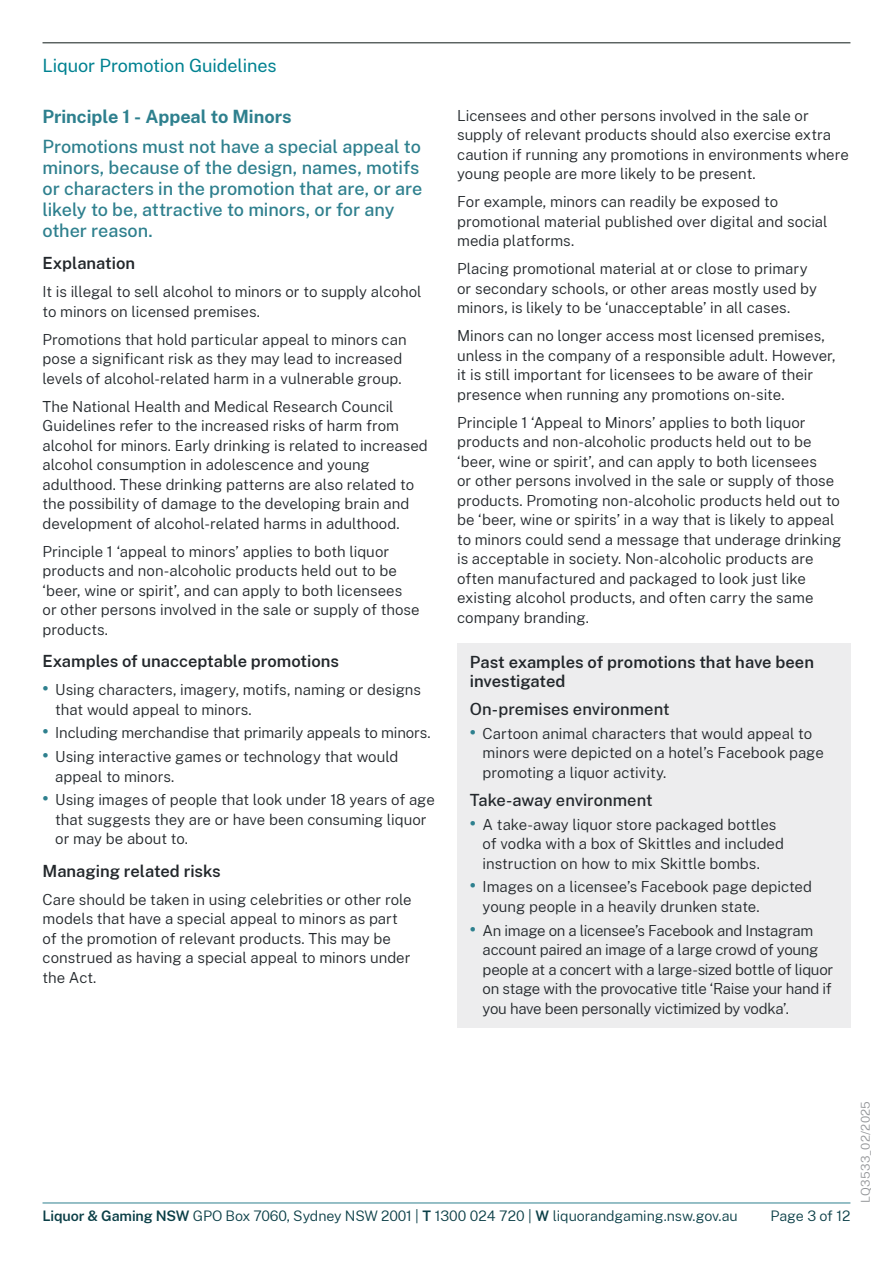
<style>
.page{position:relative;width:893px;height:1263px;background:#fff}
.page>*{position:absolute;margin:0;border:0;box-sizing:border-box;transform-origin:0 0}
.Intro{font:500 18px/21px "Public Sans";letter-spacing:-.005em;color:#2e808e}
.t1{font:18px "Public Sans";letter-spacing:-.005em;color:#008291}
.t2{font:700 18px "Public Sans";color:#2e808e}
.H3___notes_box{font:600 16.5px/19.5px "Public Sans";color:#22272b}
.H4___notes_box{font:500 16.5px "Public Sans";color:#22272b}
.Body_copy{font:300 15px/19.5px "Public Sans";color:#22272b}
.Bullet_-_Level_1{font:300 15px/19.5px "Public Sans";color:#22272b}
.Body_copy-2{font:300 15px/19.5px "Public Sans";letter-spacing:-.02em;color:#22272b}
.t3{font:300 14.25px "Public Sans";letter-spacing:-.005em;color:#0b3f47}
.t4{font:300 12px "Public Sans";letter-spacing:.02em;color:#939598}
.s1{font-weight:700;font-size:18px;color:#2e808e}
.s2{font-weight:600}
</style>
<div class="page">
<hr style="left:43px;top:1202px;width:807px;height:1px;background:#2e808e">
<hr style="left:43px;top:43px;width:807px;height:1px;background:#0f1a18">
<div style="left:457px;top:643px;width:393px;height:58px;background:#ededee"></div>
<div style="left:457px;top:691px;width:393px;height:38px;background:#ededee"></div>
<div style="left:457px;top:716px;width:393px;height:76px;background:#ededee"></div>
<div style="left:457px;top:782px;width:393px;height:38px;background:#ededee"></div>
<div style="left:457px;top:807px;width:393px;height:76px;background:#ededee"></div>
<div style="left:457px;top:870px;width:393px;height:56px;background:#ededee"></div>
<div style="left:457px;top:913px;width:393px;height:115px;background:#ededee"></div>
<p class="t1" style="left:43px;top:53px;width:236px">Liquor Promotion Guidelines</p>
<h2 class="t2" style="left:43px;top:104px;width:251px">Principle 1 - Appeal to Minors</h2>
<p class="Intro" style="left:43px;top:135px;width:381px">Promotions must not have a special appeal to minors, because of the design, names, motifs or characters in the promotion that are, or are likely to be, attractive to minors, or for any other reason.</p>
<h3 class="H3___notes_box" style="left:43px;top:252px;width:94px">Explanation</h3>
<p class="Body_copy" style="left:43px;top:281px;width:381px">It is illegal to sell alcohol to minors or to supply alcohol to minors on licensed premises.</p>
<p class="Body_copy" style="left:43px;top:329px;width:366px">Promotions that hold particular appeal to minors can pose a significant risk as they may lead to increased levels of alcohol-related harm in a vulnerable group.</p>
<p class="Body_copy" style="left:43px;top:396px;width:387px">The National Health and Medical Research Council Guidelines refer to the increased risks of harm from alcohol for minors. Early drinking is related to increased alcohol consumption in adolescence and young adulthood. These drinking patterns are also related to the possibility of damage to the developing brain and development of alcohol-related harms in adulthood.</p>
<p class="Body_copy" style="left:43px;top:541px;width:379px">Principle 1 ‘appeal to minors’ applies to both liquor products and non-alcoholic products held out to be ‘beer, wine or spirit’, and can apply to both licensees or other persons involved in the sale or supply of those products.</p>
<h3 class="H3___notes_box" style="left:43px;top:650px;width:298px">Examples of unacceptable promotions</h3>
<p class="Bullet_-_Level_1" style="left:55px;top:679px;width:367px;text-indent:-13px"><span class="s1">•</span> Using characters, imagery, motifs, naming or designs that would appeal to minors.</p>
<p class="Bullet_-_Level_1" style="left:43px;top:722px;width:390px"><span class="s1">•</span> Including merchandise that primarily appeals to minors.</p>
<p class="Bullet_-_Level_1" style="left:55px;top:746px;width:345px;text-indent:-13px"><span class="s1">•</span> Using interactive games or technology that would appeal to minors.</p>
<p class="Bullet_-_Level_1" style="left:55px;top:789px;width:381px;text-indent:-13px"><span class="s1">•</span> Using images of people that look under 18 years of age that suggests they are or have been consuming liquor or may be about to.</p>
<h3 class="H3___notes_box" style="left:43px;top:860px;width:180px">Managing related risks</h3>
<p class="Body_copy" style="left:43px;top:889px;width:371px">Care should be taken in using celebrities or other role models that have a special appeal to minors as part of the promotion of relevant products. This may be construed as having a special appeal to minors under the Act.</p>
<p class="Body_copy" style="left:457px;top:105px;width:393px">Licensees and other persons involved in the sale or supply of relevant products should also exercise extra caution if running any promotions in environments where young people are more likely to be present.</p>
<p class="Body_copy" style="left:457px;top:191px;width:372px">For example, minors can readily be exposed to promotional material published over digital and social media platforms.</p>
<p class="Body_copy" style="left:457px;top:258px;width:361px">Placing promotional material at or close to primary or secondary schools, or other areas mostly used by minors, is likely to be ‘unacceptable’ in all cases.</p>
<p class="Body_copy" style="left:457px;top:325px;width:380px">Minors can no longer access most licensed premises, unless in the company of a responsible adult. However, it is still important for licensees to be aware of their presence when running any promotions on-site.</p>
<p class="Body_copy" style="left:457px;top:412px;width:386px">Principle 1 ‘Appeal to Minors’ applies to both liquor products and non-alcoholic products held out to be ‘beer, wine or spirit’, and can apply to both licensees<br>or other persons involved in the sale or supply of those products. Promoting non-alcoholic products held out to be ‘beer, wine or spirits’ in a way that is likely to appeal to minors could send a message that underage drinking is acceptable in society. Non-alcoholic products are often manufactured and packaged to look just like existing alcohol products, and often carry the same company branding.</p>
<p class="H3___notes_box" style="left:470px;top:651px;width:346px">Past examples of promotions that have been investigated</p>
<p class="H4___notes_box" style="left:470px;top:697px;width:201px">On-premises environment</p>
<p class="Body_copy" style="left:483px;top:723px;width:343px;text-indent:-13px"><span class="s1">•</span> Cartoon animal characters that would appeal to minors were depicted on a hotel’s Facebook page promoting a liquor activity.</p>
<p class="H4___notes_box" style="left:470px;top:788px;width:184px">Take-away environment</p>
<p class="Body_copy" style="left:483px;top:814px;width:303px;text-indent:-13px"><span class="s1">•</span> A take-away liquor store packaged bottles of vodka with a box of Skittles and included instruction on how to mix Skittle bombs.</p>
<p class="Body_copy" style="left:483px;top:876px;width:331px;text-indent:-13px"><span class="s1">•</span> Images on a licensee’s Facebook page depicted young people in a heavily drunken state.</p>
<p class="Body_copy-2" style="left:483px;top:920px;width:352px;text-indent:-13px"><span class="s1">•</span> An image on a licensee’s Facebook and Instagram account paired an image of a large crowd of young people at a concert with a large-sized bottle of liquor on stage with the provocative title ‘Raise your hand if you have been personally victimized by vodka’.</p>
<p class="t3" style="left:43px;top:1206px;width:697px"><span class="s2">Liquor &amp; Gaming NSW</span> GPO Box 7060, Sydney NSW 2001 | <span class="s2">T</span> 1300 024 720 | <span class="s2">W</span> liquorandgaming.nsw.gov.au</p>
<p class="t3" style="left:771px;top:1206px;width:81px">Page 3 of 12</p>
<p class="t4" style="left:857px;top:1202px;width:103px;rotate:-90deg">LQ3533_02/2025</p>
</div>
